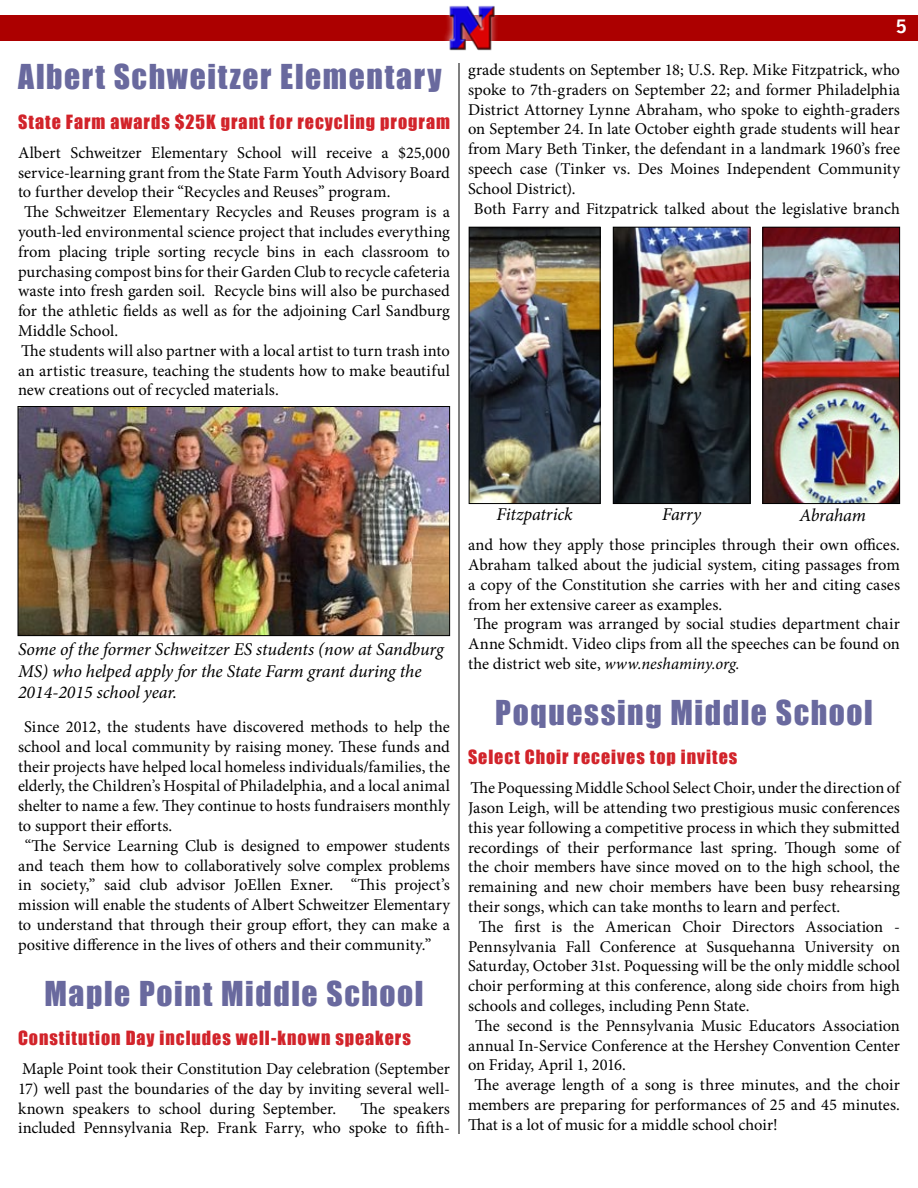
<style>
.page{position:relative;width:918px;height:1188px;background:#fff}
.page>*{position:absolute;margin:0;border:0;box-sizing:border-box;transform-origin:0 0}
.t1{font:31.5px "Impact";letter-spacing:.05em;color:#69699e}
.t2{font:italic 18px/21.6px "Minion Pro";letter-spacing:-.01em;color:#000}
.t3{font:18px "Impact";letter-spacing:.055em;color:#d2232a}
.t4{font:700 18px "News Gothic";color:#fff}
.t5{font:16.5px/19.8px "Minion Pro";color:#000}
.s1{font-style:italic}
</style>
<div class="page">
<div style="left:0;top:15px;width:918px;height:25px;background:#ac0000"></div>
<div style="left:442px;top:0;width:60px;height:55px;background:#fff;opacity:.75"></div>
<img style="left:448px;top:4px;width:48px;height:48px">
<hr style="left:459px;top:63px;width:1px;height:1071px;background:#000">
<img style="left:471px;top:229px;width:128px;height:273px">
<div style="left:469px;top:227px;width:132px;height:277px;border:1px solid #000"></div>
<img style="left:764px;top:229px;width:134px;height:273px">
<div style="left:762px;top:227px;width:138px;height:277px;border:1px solid #000"></div>
<img style="left:615px;top:229px;width:133px;height:273px">
<div style="left:613px;top:227px;width:137px;height:277px;border:1px solid #000"></div>
<img style="left:20px;top:408px;width:428px;height:226px">
<div style="left:18px;top:406px;width:432px;height:230px;border:1px solid #000"></div>
<h1 class="t1" style="left:18px;top:53px;width:425px">Albert Schweitzer Elementary</h1>
<p class="t3" style="left:18px;top:108px;width:433px">State Farm awards $25K grant for recycling program</p>
<p class="t5" style="left:18px;top:143px;width:433px">Albert Schweitzer Elementary School will receive a $25,000</p>
<p class="t5" style="left:18px;top:163px;width:433px">service-learning grant from the State Farm Youth Advisory Board</p>
<p class="t5" style="left:18px;top:182px;width:374px">to further develop their “Recycles and Reuses” program.</p>
<p class="t5" style="left:24px;top:202px;width:427px">The Schweitzer Elementary Recycles and Reuses program is a</p>
<p class="t5" style="left:18px;top:222px;width:434px">youth-led environmental science project that includes everything</p>
<p class="t5" style="left:18px;top:242px;width:434px">from placing triple sorting recycle bins in each classroom to</p>
<p class="t5" style="left:18px;top:262px;width:434px">purchasing compost bins for their Garden Club to recycle cafeteria</p>
<p class="t5" style="left:18px;top:281px;width:433px">waste into fresh garden soil. Recycle bins will also be purchased</p>
<p class="t5" style="left:18px;top:301px;width:434px">for the athletic fields as well as for the adjoining Carl Sandburg</p>
<p class="t5" style="left:18px;top:321px;width:102px">Middle School.</p>
<p class="t5" style="left:21px;top:341px;width:430px">The students will also partner with a local artist to turn trash into</p>
<p class="t5" style="left:18px;top:361px;width:434px">an artistic treasure, teaching the students how to make beautiful</p>
<p class="t5" style="left:18px;top:380px;width:262px">new creations out of recycled materials.</p>
<p class="t4" style="left:896px;top:16px;width:13px">5</p>
<p class="t5" style="left:468px;top:60px;width:434px">grade students on September 18; U.S. Rep. Mike Fitzpatrick, who</p>
<p class="t5" style="left:468px;top:80px;width:434px">spoke to 7th-graders on September 22; and former Philadelphia</p>
<p class="t5" style="left:468px;top:100px;width:433px">District Attorney Lynne Abraham, who spoke to eighth-graders</p>
<p class="t5" style="left:468px;top:119px;width:433px">on September 24. In late October eighth grade students will hear</p>
<p class="t5" style="left:468px;top:139px;width:434px">from Mary Beth Tinker, the defendant in a landmark 1960’s free</p>
<p class="t5" style="left:468px;top:159px;width:434px">speech case (Tinker vs. Des Moines Independent Community</p>
<p class="t5" style="left:468px;top:179px;width:109px">School District).</p>
<p class="t5" style="left:474px;top:199px;width:428px">Both Farry and Fitzpatrick talked about the legislative branch</p>
<p class="t2" style="left:18px;top:639px;width:427px">Some of the former Schweitzer ES students (now at Sandburg<br>MS) who helped apply for the State Farm grant during the<br>2014-2015 school year.</p>
<p class="t5" style="left:24px;top:717px;width:427px">Since 2012, the students have discovered methods to help the</p>
<p class="t5" style="left:18px;top:737px;width:433px">school and local community by raising money. These funds and</p>
<p class="t5" style="left:18px;top:757px;width:434px">their projects have helped local homeless individuals/families, the</p>
<p class="t5" style="left:18px;top:776px;width:434px">elderly, the Children’s Hospital of Philadelphia, and a local animal</p>
<p class="t5" style="left:18px;top:796px;width:433px">shelter to name a few. They continue to hosts fundraisers monthly</p>
<p class="t5" style="left:18px;top:816px;width:156px">to support their efforts.</p>
<p class="t5" style="left:25px;top:836px;width:427px">“The Service Learning Club is designed to empower students</p>
<p class="t5" style="left:18px;top:856px;width:433px">and teach them how to collaboratively solve complex problems</p>
<p class="t5" style="left:18px;top:875px;width:434px">in society,” said club advisor JoEllen Exner. “This project’s</p>
<p class="t5" style="left:18px;top:895px;width:434px">mission will enable the students of Albert Schweitzer Elementary</p>
<p class="t5" style="left:18px;top:915px;width:433px">to understand that through their group effort, they can make a</p>
<p class="t5" style="left:18px;top:935px;width:415px">positive difference in the lives of others and their community.”</p>
<h1 class="t1" style="left:45px;top:969px;width:380px">Maple Point Middle School</h1>
<p class="t3" style="left:18px;top:1024px;width:394px">Constitution Day includes well-known speakers</p>
<p class="t5" style="left:22px;top:1059px;width:429px">Maple Point took their Constitution Day celebration (September</p>
<p class="t5" style="left:18px;top:1079px;width:433px">17) well past the boundaries of the day by inviting several well&shy;known speakers to school during September.</p>
<p class="t5" style="left:18px;top:1099px;width:434px;text-align:right">The speakers<br>included Pennsylvania Rep. Frank Farry, who spoke to fifth-</p>
<p class="t2" style="left:497px;top:503px;width:78px">Fitzpatrick</p>
<p class="t2" style="left:662px;top:503px;width:41px">Farry</p>
<p class="t2" style="left:800px;top:505px;width:68px">Abraham</p>
<p class="t5" style="left:468px;top:535px;width:434px">and how they apply those principles through their own offices.</p>
<p class="t5" style="left:468px;top:555px;width:434px">Abraham talked about the judicial system, citing passages from</p>
<p class="t5" style="left:468px;top:575px;width:434px">a copy of the Constitution she carries with her and citing cases</p>
<p class="t5" style="left:468px;top:595px;width:256px">from her extensive career as examples.</p>
<p class="t5" style="left:474px;top:614px;width:428px">The program was arranged by social studies department chair</p>
<p class="t5" style="left:468px;top:634px;width:433px">Anne Schmidt. Video clips from all the speeches can be found on</p>
<p class="t5" style="left:468px;top:654px;width:273px">the district web site, <span class="s1">www.neshaminy.org.</span></p>
<h1 class="t1" style="left:495px;top:688px;width:379px">Poquessing Middle School</h1>
<p class="t3" style="left:468px;top:743px;width:271px">Select Choir receives top invites</p>
<p class="t5" style="left:468px;top:778px;width:434px;text-align:justify">The Poquessing Middle School Select Choir, under the direction of Jason Leigh, will be attending two prestigious music conferences this year following a competitive process in which they submitted recordings of their performance last spring. Though some of the choir members have since moved on to the high school, the remaining and new choir members have been busy rehearsing their songs, which can take months to learn and perfect.</p>
<p class="t5" style="left:479px;top:917px;width:423px">The first is the American Choir Directors Association -</p>
<p class="t5" style="left:468px;top:937px;width:434px">Pennsylvania Fall Conference at Susquehanna University on</p>
<p class="t5" style="left:468px;top:956px;width:434px">Saturday, October 31st. Poquessing will be the only middle school</p>
<p class="t5" style="left:468px;top:976px;width:434px">choir performing at this conference, along side choirs from high</p>
<p class="t5" style="left:468px;top:996px;width:283px">schools and colleges, including Penn State.</p>
<p class="t5" style="left:475px;top:1016px;width:426px">The second is the Pennsylvania Music Educators Association</p>
<p class="t5" style="left:468px;top:1036px;width:433px">annual In-Service Conference at the Hershey Convention Center</p>
<p class="t5" style="left:468px;top:1055px;width:159px">on Friday, April 1, 2016.</p>
<p class="t5" style="left:475px;top:1075px;width:427px">The average length of a song is three minutes, and the choir</p>
<p class="t5" style="left:468px;top:1095px;width:433px">members are preparing for performances of 25 and 45 minutes.</p>
<p class="t5" style="left:468px;top:1115px;width:311px">That is a lot of music for a middle school choir!</p>
</div>
